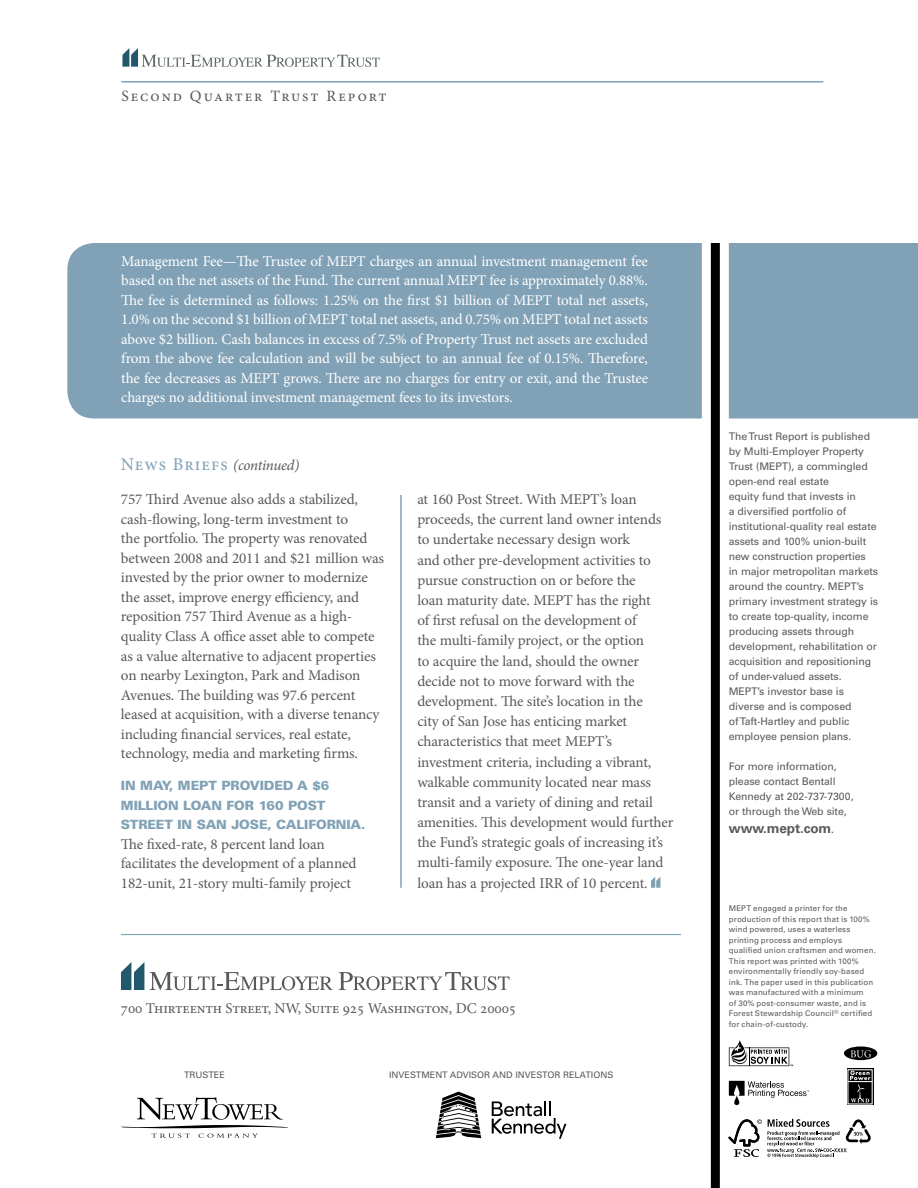
<style>
.page{position:relative;width:918px;height:1188px;background:#fff}
.page>*{position:absolute;margin:0;border:0;box-sizing:border-box;transform-origin:0 0}
.t1{font:15.75px "Minion Pro";letter-spacing:.125em;color:#58595b}
.t2{font:15px/20.2px "Minion Pro";letter-spacing:-.01em;color:#58595b}
.t3{font:15px/19.5px "Minion Pro";letter-spacing:-.01em;color:#fff;text-align:justify}
.t4{font:italic 15px "Minion Pro";letter-spacing:-.02em;color:#58595b}
.t5{font:700 13.5px "Univers LT Std";letter-spacing:-.01em;color:#58595b}
.t6{font:900 12.75px/19.5px "Univers LT Std";letter-spacing:-.01em;color:#80a1b6}
.t7{font:10.5px/15px "Univers LT Std";letter-spacing:-.01em;color:#58595b}
.t8{font:9px "Univers LT Std";color:#58595b}
.t9{font:7.8px/10.5px "Univers LT Std";letter-spacing:.02em;color:#58595b}
.s1{font-style:normal;font-size:18px;color:#80a1b6}
.s2{font-weight:400;font-size:10.5px}
</style>
<div class="page">
<div style="left:67px;top:243px;width:635px;height:175px;background:#80a1b6"></div>
<div style="left:711px;top:243px;width:9px;height:945px;background:#000"></div>
<div style="left:729px;top:243px;width:189px;height:175px;background:#80a1b6"></div>
<hr style="left:121px;top:81px;width:702px;height:1px;background:#80a1b6">
<svg style="left:122px;top:48px;width:258px;height:19px"></svg>
<svg style="left:339px;top:972px;width:171px;height:18px"></svg>
<svg style="left:121px;top:962px;width:212px;height:28px"></svg>
<svg style="left:121px;top:1097px;width:167px;height:41px"></svg>
<svg style="left:492px;top:1101px;width:75px;height:38px"></svg>
<svg style="left:436px;top:1092px;width:45px;height:46px"></svg>
<hr style="left:121px;top:934px;width:560px;height:1px;background:#80a1b6">
<svg style="left:729px;top:1040px;width:64px;height:26px"></svg>
<svg style="left:729px;top:1081px;width:80px;height:24px"></svg>
<svg style="left:844px;top:1046px;width:33px;height:14px"></svg>
<svg style="left:851px;top:1050px;width:20px;height:7px"></svg>
<svg style="left:849px;top:1102px;width:22px;height:1px"></svg>
<svg style="left:847px;top:1071px;width:26px;height:31px"></svg>
<svg style="left:728px;top:1119px;width:143px;height:39px"></svg>
<svg style="left:651px;top:877px;width:9px;height:11px"></svg>
<hr style="left:400px;top:495px;width:2px;height:393px;background:#80a1b6">
<p class="t1" style="left:121px;top:86px;width:267px">Second Quarter Trust Report</p>
<p class="t3" style="left:121px;top:251px;width:528px">Management Fee—The Trustee of MEPT charges an annual investment management fee based on the net assets of the Fund. The current annual MEPT fee is approximately 0.88%.<br>The fee is determined as follows: 1.25% on the first $1 billion of MEPT total net assets, 1.0% on the second $1 billion of MEPT total net assets, and 0.75% on MEPT total net assets above $2 billion. Cash balances in excess of 7.5% of Property Trust net assets are excluded from the above fee calculation and will be subject to an annual fee of 0.15%. Therefore, the fee decreases as MEPT grows. There are no charges for entry or exit, and the Trustee charges no additional investment management fees to its investors.</p>
<p class="t4" style="left:121px;top:455px;width:180px"><span class="s1">News Briefs</span> (continued)</p>
<p class="t2" style="left:121px;top:490px;width:265px;line-height:19.5px">757 Third Avenue also adds a stabilized, cash-flowing, long-term investment to<br>the portfolio. The property was renovated between 2008 and 2011 and $21 million was invested by the prior owner to modernize the asset, improve energy efficiency, and reposition 757 Third Avenue as a high&shy;quality Class A office asset able to compete as a value alternative to adjacent properties on nearby Lexington, Park and Madison Avenues. The building was 97.6 percent leased at acquisition, with a diverse tenancy including financial services, real estate, technology, media and marketing firms.</p>
<p class="t6" style="left:121px;top:776px;width:246px">IN MAY, MEPT PROVIDED A $6<br>MILLION LOAN FOR 160 POST<br>STREET IN SAN JOSE, CALIFORNIA.</p>
<p class="t2" style="left:121px;top:834px;width:237px;line-height:19.5px">The fixed-rate, 8 percent land loan facilitates the development of a planned<br>182-unit, 21-story multi-family project</p>
<p class="t2" style="left:417px;top:489px;width:258px">at 160 Post Street. With MEPT’s loan proceeds, the current land owner intends to undertake necessary design work<br>and other pre-development activities to pursue construction on or before the<br>loan maturity date. MEPT has the right<br>of first refusal on the development of<br>the multi-family project, or the option<br>to acquire the land, should the owner decide not to move forward with the development. The site’s location in the<br>city of San Jose has enticing market characteristics that meet MEPT’s investment criteria, including a vibrant, walkable community located near mass transit and a variety of dining and retail amenities. This development would further the Fund’s strategic goals of increasing it’s multi-family exposure. The one-year land loan has a projected IRR of 10 percent.</p>
<p class="t2" style="left:121px;top:998px;width:397px">700 Thirteenth Street, NW, Suite 925 Washington, DC 20005</p>
<p class="t8" style="left:184px;top:1070px;width:42px">TRUSTEE</p>
<p class="t8" style="left:389px;top:1070px;width:226px">INVESTMENT ADVISOR AND INVESTOR RELATIONS</p>
<p class="t7" style="left:729px;top:428px;width:151px">The Trust Report is published by Multi-Employer Property<br>Trust (MEPT), a commingled open-end real estate<br>equity fund that invests in<br>a diversified portfolio of institutional-quality real estate assets and 100% union-built new construction properties<br>in major metropolitan markets around the country. MEPT’s primary investment strategy is to create top-quality, income producing assets through development, rehabilitation or acquisition and repositioning of under-valued assets.<br>MEPT’s investor base is diverse and is composed<br>of Taft-Hartley and public employee pension plans.</p>
<p class="t7" style="left:729px;top:759px;width:126px">For more information, please contact Bentall<br>Kennedy at 202-737-7300, or through the Web site,</p>
<p class="t5" style="left:729px;top:820px;width:107px">www.mept.com<span class="s2">.</span></p>
<p class="t9" style="left:729px;top:903px;width:149px">MEPT engaged a printer for the production of this report that is 100% wind powered, uses a waterless printing process and employs qualified union craftsmen and women.<br>This report was printed with 100% environmentally friendly soy-based ink. The paper used in this publication was manufactured with a minimum<br>of 30% post-consumer waste, and is Forest Stewardship Council<sup>®</sup> certified for chain-of-custody.</p>
</div>
